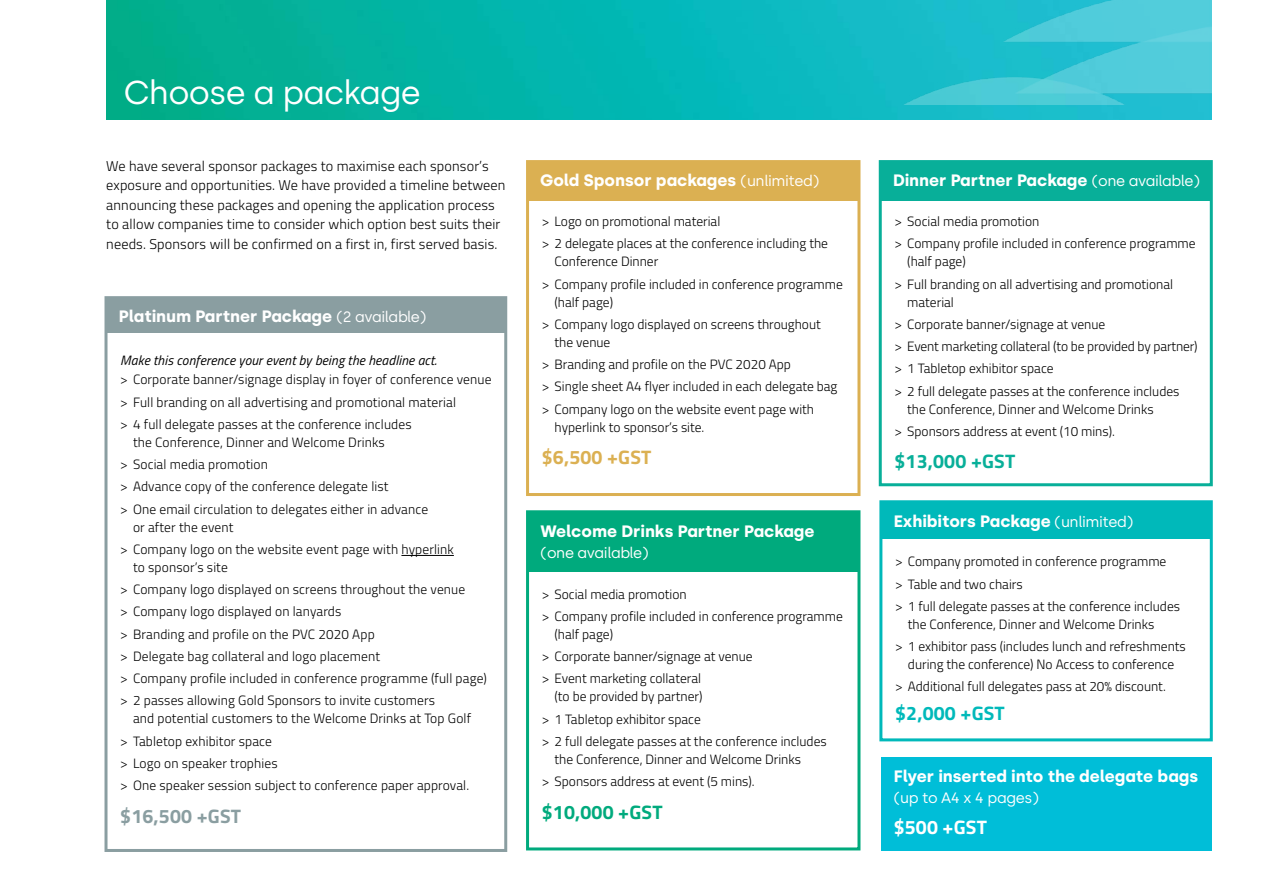
<style>
.page{position:relative;width:1263px;height:893px;background:#fff}
.page>*{position:absolute;margin:0;border:0;box-sizing:border-box;transform-origin:0 0}
.t1{font:33px "Silka";letter-spacing:-.025em;color:#fff}
.t2{font:700 19.5px "Titillium";letter-spacing:.01em;color:#8a9ea1}
.t3{font:700 19.5px "Titillium Web";letter-spacing:.01em;color:#00aa7d}
.t4{font:700 19.5px "Titillium";letter-spacing:.01em;color:#08af99}
.t5{font:700 19.5px "Titillium";letter-spacing:.01em;color:#dbb052}
.t6{font:700 19.5px "Titillium";letter-spacing:.01em;color:#00b9ba}
.t7{font:700 19.5px "Titillium";letter-spacing:.01em;color:#fff}
.t8{font:700 16.5px "Silka";color:#fff}
.t9{font:15px "Silka";letter-spacing:-.025em;color:#fff}
.t10{font:300 14.25px/19.5px "Titillium";letter-spacing:.01em;color:#000}
.t11{font:300 13.5px/22.2px "Titillium";color:#000}
.t12{font:italic 13.5px "Titillium";letter-spacing:.01em;color:#000}
.s1{font-weight:400;font-size:15px}
</style>
<div class="page">
<img style="left:106px;top:0;width:1106px;height:119px">
<hr style="left:401px;top:555px;width:53px;height:1px;background:#000">
<div style="left:105px;top:296px;width:402px;height:556px;border:3px solid #8a9ea1"></div>
<div style="left:106px;top:298px;width:400px;height:34px;background:#8a9ea1"></div>
<div style="left:526px;top:160px;width:334px;height:336px;border:3px solid #dbb052"></div>
<div style="left:526px;top:510px;width:334px;height:340px;border:3px solid #00aa7d"></div>
<div style="left:527px;top:162px;width:332px;height:39px;background:#dbb052"></div>
<div style="left:879px;top:160px;width:334px;height:326px;border:3px solid #08af99"></div>
<div style="left:880px;top:162px;width:332px;height:39px;background:#08af99"></div>
<div style="left:879px;top:500px;width:334px;height:241px;border:3px solid #00b9ba"></div>
<div style="left:881px;top:502px;width:330px;height:37px;background:#00b9ba"></div>
<div style="left:881px;top:757px;width:330px;height:93px;background:#00bed8"></div>
<div style="left:528px;top:512px;width:330px;height:59px;background:#00aa7d"></div>
<img style="left:901px;top:0;width:311px;height:105px">
<h1 class="t1" style="left:124px;top:73px;width:299px">Choose a package</h1>
<p class="t10" style="left:106px;top:155px;width:401px">We have several sponsor packages to maximise each sponsor’s exposure and opportunities. We have provided a timeline between announcing these packages and opening the application process to allow companies time to consider which option best suits their needs. Sponsors will be confirmed on a first in, first served basis.</p>
<p class="t8" style="left:119px;top:307px;width:309px">Platinum Partner Package <span class="s1">(2 available)</span></p>
<p class="t12" style="left:120px;top:351px;width:318px">Make this conference your event by being the headline act.</p>
<p class="t11" style="left:120px;top:368px;width:373px">&gt; Corporate banner/signage display in foyer of conference venue &gt; Full branding on all advertising and promotional material<br>&gt; 4 full delegate passes at the conference includes</p>
<p class="t11" style="left:120px;top:430px;width:309px;text-indent:13px">the Conference, Dinner and Welcome Drinks<br>&gt; Social media promotion<br>&gt; Advance copy of the conference delegate list<br>&gt; One email circulation to delegates either in advance</p>
<p class="t11" style="left:120px;top:515px;width:335px;text-indent:13px">or after the event<br>&gt; Company logo on the website event page with hyperlink</p>
<p class="t11" style="left:120px;top:555px;width:368px;text-indent:13px">to sponsor’s site<br>&gt; Company logo displayed on screens throughout the venue<br>&gt; Company logo displayed on lanyards<br>&gt; Branding and profile on the PVC 2020 App<br>&gt; Delegate bag collateral and logo placement<br>&gt; Company profile included in conference programme (full page) &gt; 2 passes allowing Gold Sponsors to invite customers</p>
<p class="t11" style="left:120px;top:707px;width:352px;text-indent:13px">and potential customers to the Welcome Drinks at Top Golf &gt; Tabletop exhibitor space<br>&gt; Logo on speaker trophies<br>&gt; One speaker session subject to conference paper approval.</p>
<h2 class="t2" style="left:120px;top:801px;width:122px">$16,500 +GST</h2>
<p class="t8" style="left:540px;top:171px;width:281px">Gold Sponsor packages <span class="s1">(unlimited)</span></p>
<p class="t11" style="left:542px;top:210px;width:288px">&gt; Logo on promotional material<br>&gt; 2 delegate places at the conference including the</p>
<p class="t11" style="left:542px;top:250px;width:303px;text-indent:13px">Conference Dinner<br>&gt; Company profile included in conference programme</p>
<p class="t11" style="left:542px;top:290px;width:281px;text-indent:13px">(half page)<br>&gt; Company logo displayed on screens throughout</p>
<p class="t11" style="left:542px;top:330px;width:297px;text-indent:13px">the venue<br>&gt; Branding and profile on the PVC 2020 App<br>&gt; Single sheet A4 flyer included in each delegate bag &gt; Company logo on the website event page with</p>
<p class="t11" style="left:554px;top:415px;width:151px">hyperlink to sponsor’s site.</p>
<h2 class="t5" style="left:542px;top:442px;width:111px">$6,500 +GST</h2>
<p class="t8" style="left:541px;top:521px;width:275px">Welcome Drinks Partner Package</p>
<p class="t9" style="left:541px;top:543px;width:110px">(one available)</p>
<p class="t11" style="left:542px;top:582px;width:303px">&gt; Social media promotion<br>&gt; Company profile included in conference programme</p>
<p class="t11" style="left:542px;top:622px;width:212px;text-indent:13px">(half page)<br>&gt; Corporate banner/signage at venue &gt; Event marketing collateral</p>
<p class="t11" style="left:542px;top:685px;width:286px;text-indent:13px">(to be provided by partner)<br>&gt; 1 Tabletop exhibitor space<br>&gt; 2 full delegate passes at the conference includes</p>
<p class="t11" style="left:542px;top:747px;width:261px;text-indent:13px">the Conference, Dinner and Welcome Drinks &gt; Sponsors address at event (5 mins).</p>
<h2 class="t3" style="left:542px;top:797px;width:122px">$10,000 +GST</h2>
<p class="t8" style="left:893px;top:171px;width:308px">Dinner Partner Package <span class="s1">(one available)</span></p>
<p class="t11" style="left:894px;top:210px;width:303px">&gt; Social media promotion<br>&gt; Company profile included in conference programme</p>
<p class="t11" style="left:894px;top:250px;width:280px;text-indent:13px">(half page)<br>&gt; Full branding on all advertising and promotional</p>
<p class="t11" style="left:894px;top:290px;width:305px;text-indent:13px">material<br>&gt; Corporate banner/signage at venue<br>&gt; Event marketing collateral (to be provided by partner) &gt; 1 Tabletop exhibitor space<br>&gt; 2 full delegate passes at the conference includes</p>
<p class="t11" style="left:894px;top:397px;width:261px;text-indent:13px">the Conference, Dinner and Welcome Drinks &gt; Sponsors address at event (10 mins).</p>
<h2 class="t4" style="left:894px;top:447px;width:122px">$13,000 +GST</h2>
<p class="t8" style="left:894px;top:511px;width:241px">Exhibitors Package <span class="s1">(unlimited)</span></p>
<p class="t11" style="left:895px;top:550px;width:286px">&gt; Company promoted in conference programme<br>&gt; Table and two chairs<br>&gt; 1 full delegate passes at the conference includes</p>
<p class="t11" style="left:895px;top:612px;width:292px;text-indent:13px">the Conference, Dinner and Welcome Drinks<br>&gt; 1 exhibitor pass (includes lunch and refreshments</p>
<p class="t11" style="left:895px;top:652px;width:281px;text-indent:13px">during the conference) No Access to conference &gt; Additional full delegates pass at 20% discount.</p>
<h2 class="t6" style="left:895px;top:698px;width:111px">$2,000 +GST</h2>
<p class="t8" style="left:894px;top:766px;width:306px">Flyer inserted into the delegate bags</p>
<p class="t9" style="left:894px;top:788px;width:147px">(up to A4 x 4 pages)</p>
<h2 class="t7" style="left:894px;top:812px;width:95px">$500 +GST</h2>
</div>
